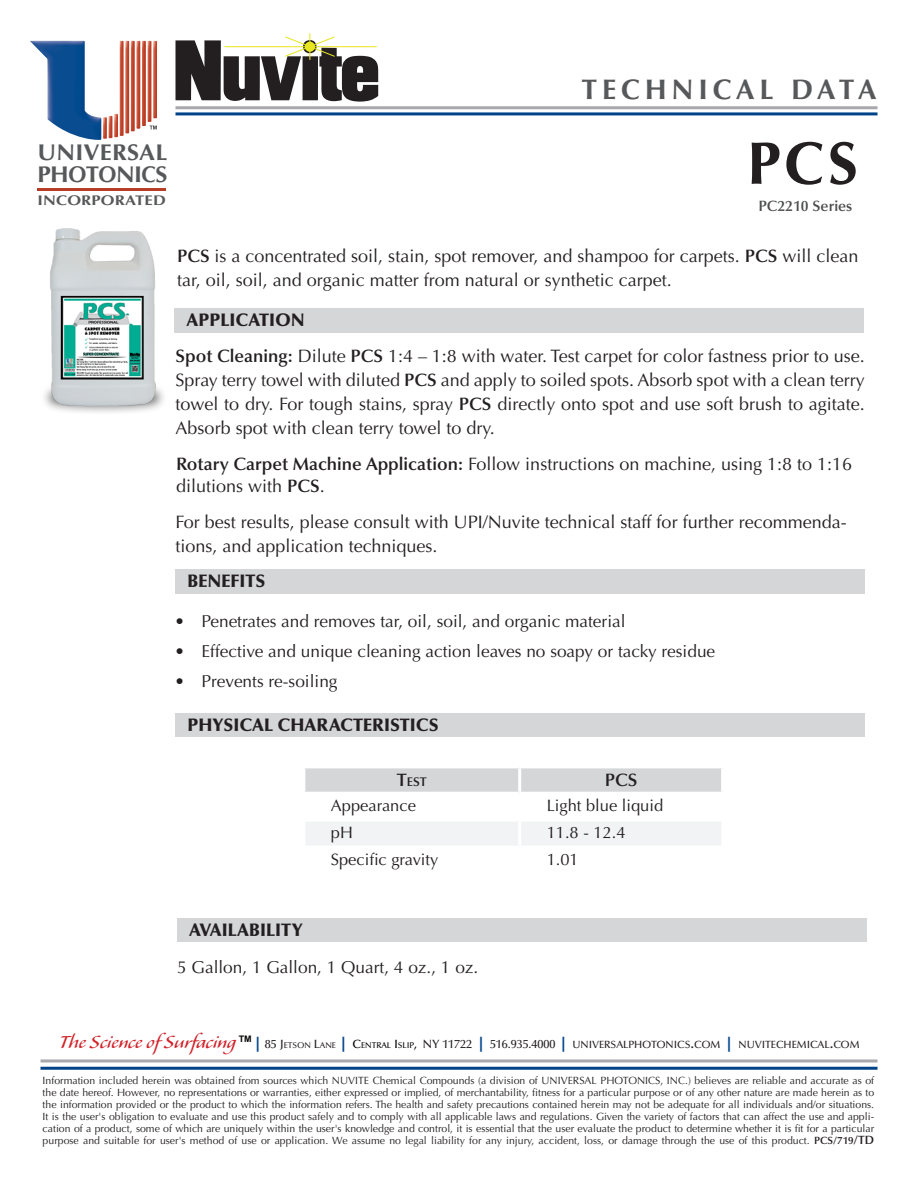
<style>
.page{position:relative;width:918px;height:1188px;background:#fff}
.page>*{position:absolute;margin:0;border:0;box-sizing:border-box;transform-origin:0 0}
.t1{font:700 60px "Optima";color:#231f20}
.t2{font:700 28.35px "Optima";letter-spacing:.17em;color:#57585a}
.t3{font:700 22.8px/22.5px "Optima";letter-spacing:-.01em;color:#57585a;scale:1.05 1}
.t4{font:22.5px "Alexa Std";letter-spacing:-.005em;color:#d1232a}
.t5{font:18px/24px "Optima";color:#231f20}
.t6{font:900 18px "Optima";color:#231f20}
.t7{font:600 18px "Optima";color:#231f20}
.t8{font:17.25px "Optima";color:#231f20}
.t9{font:16.5px "Optima";color:#231f20}
.t10{font:600 15px "Optima";color:#4b4c4d}
.t11{font:700 14.1px "Optima";letter-spacing:.01em;color:#57585a;scale:1.18 1}
.t12{font:600 12.6px "Optima";color:#231f20}
.t13{font:10.5px/12px "Optima";color:#231f20;text-align:justify}
.t14{font:500 10.5px "Optima";letter-spacing:-.005em;color:#231f20}
.s1{font-weight:600}
.s2{font-size:18px}
.s3{font-weight:900;font-size:15px;color:#004389}
.s4{font-size:12px}
.s5{font-size:8.4px}
.s6{font-size:12px;color:#000}
.s7{font-size:8.4px;color:#000}
.s8{font-size:15px}
.s9{font-weight:600;font-size:12px}
</style>
<div class="page">
<img style="left:120px;top:41px;width:4px;height:95px">
<img style="left:125px;top:41px;width:4px;height:92px">
<img style="left:109px;top:116px;width:4px;height:22px">
<img style="left:103px;top:117px;width:4px;height:22px">
<img style="left:114px;top:114px;width:4px;height:23px">
<img style="left:131px;top:41px;width:4px;height:90px">
<img style="left:136px;top:41px;width:4px;height:88px">
<img style="left:142px;top:41px;width:4px;height:85px">
<img style="left:148px;top:41px;width:4px;height:81px">
<img style="left:153px;top:41px;width:4px;height:77px">
<img style="left:30px;top:41px;width:71px;height:99px">
<svg style="left:150px;top:126px;width:7px;height:3px"></svg>
<hr style="left:176px;top:106px;width:702px;height:3px;background:#a8a9ad">
<div style="left:175px;top:308px;width:689px;height:25px;background:#d5d6d8"></div>
<div style="left:176px;top:569px;width:689px;height:25px;background:#d5d6d8"></div>
<div style="left:176px;top:713px;width:689px;height:24px;background:#d5d6d8"></div>
<hr style="left:176px;top:112px;width:702px;height:3px;background:#004389">
<hr style="left:40px;top:1059px;width:838px;height:3px;background:#a8a9ad">
<hr style="left:40px;top:1067px;width:838px;height:3px;background:#004389">
<hr style="left:38px;top:189px;width:128px;height:2px;background:#b73d25">
<div style="left:177px;top:918px;width:690px;height:24px;background:#d5d6d8"></div>
<svg style="left:305px;top:768px;width:416px;height:24px"></svg>
<div style="left:306px;top:822px;width:415px;height:23px;background:#f2f3f4"></div>
<hr style="left:518px;top:768px;width:3px;height:24px;background:#fff">
<hr style="left:518px;top:822px;width:3px;height:24px;background:#fff">
<svg style="left:176px;top:33px;width:202px;height:69px"></svg>
<div style="left:305px;top:42px;width:10px;height:10px;background:#e8e621;border-radius:50%"></div>
<img style="left:44px;top:228px;width:131px;height:185px">
<p class="t2" style="left:581px;top:73px;width:297px">TECHNICAL DATA</p>
<p class="t3" style="left:38px;top:141px;width:125px">UNIVERSAL<br>PHOTONICS</p>
<p class="t11" style="left:38px;top:192px;width:110px">INCORPORATED</p>
<p class="t1" style="left:747px;top:128px;width:112px">PCS</p>
<p class="t10" style="left:758px;top:197px;width:96px">PC2210 Series</p>
<p class="t5" style="left:177px;top:244px;width:683px"><span class="s1">PCS</span> is a concentrated soil, stain, spot remover, and shampoo for carpets. <span class="s1">PCS</span> will clean tar, oil, soil, and organic matter from natural or synthetic carpet.</p>
<p class="t6" style="left:187px;top:309px;width:120px">APPLICATION</p>
<p class="t5" style="left:176px;top:344px;width:691px;text-align:justify"><span class="s1">Spot Cleaning:</span> Dilute <span class="s1">PCS</span> 1:4 – 1:8 with water. Test carpet for color fastness prior to use.<br>Spray terry towel with diluted <span class="s1">PCS</span> and apply to soiled spots. Absorb spot with a clean terry towel to dry. For tough stains, spray <span class="s1">PCS</span> directly onto spot and use soft brush to agitate.<br>Absorb spot with clean terry towel to dry.</p>
<p class="t5" style="left:176px;top:453px;width:678px;line-height:21.6px"><span class="s1">Rotary Carpet Machine Application:</span> Follow instructions on machine, using 1:8 to 1:16 dilutions with <span class="s1">PCS</span>.</p>
<p class="t5" style="left:176px;top:510px;width:673px">For best results, please consult with UPI/Nuvite technical staff for further recommenda&shy;tions, and application techniques.</p>
<p class="t6" style="left:188px;top:571px;width:80px">BENEFITS</p>
<p class="t8" style="left:175px;top:611px;width:452px">• Penetrates and removes tar, oil, soil, and organic material</p>
<p class="t8" style="left:175px;top:641px;width:542px">• Effective and unique cleaning action leaves no soapy or tacky residue</p>
<p class="t8" style="left:175px;top:671px;width:164px">• Prevents re-soiling</p>
<p class="t6" style="left:188px;top:714px;width:253px">PHYSICAL CHARACTERISTICS</p>
<p class="t12" style="left:397px;top:775px;width:31px"><span class="s2">T</span>est</p>
<p class="t7" style="left:605px;top:770px;width:32px">PCS</p>
<p class="t9" style="left:331px;top:796px;width:87px">Appearance</p>
<p class="t9" style="left:547px;top:796px;width:118px">Light blue liquid</p>
<p class="t9" style="left:331px;top:823px;width:24px">pH</p>
<p class="t9" style="left:547px;top:823px;width:80px">11.8 - 12.4</p>
<p class="t9" style="left:331px;top:850px;width:109px">Specific gravity</p>
<p class="t9" style="left:547px;top:850px;width:34px">1.01</p>
<p class="t6" style="left:189px;top:919px;width:115px">AVAILABILITY</p>
<p class="t8" style="left:177px;top:957px;width:303px">5 Gallon, 1 Gallon, 1 Quart, 4 oz., 1 oz.</p>
<p class="t4" style="left:58px;top:1031px;width:179px">The Science of Surfacing</p>
<p class="t14" style="left:239px;top:1038px;width:622px"><sup>TM</sup> <span class="s3">|</span> <span class="s4">85 J</span><span class="s5">ETSON</span> <span class="s4">L</span><span class="s5">ANE</span> <span class="s3">|</span> <span class="s6">C</span><span class="s7">ENTRAL</span> <span class="s6">I</span><span class="s7">SLI P</span><span class="s6">,</span> <span class="s4">NY 11722</span> <span class="s3">|</span> <span class="s4">516.935.4000</span> <span class="s3">|</span> UNIVERSALPHOTONICS<span class="s8">.</span>COM <span class="s3">|</span> NUVITECHEMICAL<span class="s8">.</span>COM</p>
<p class="t13" style="left:43px;top:1075px;width:833px">Information included herein was obtained from sources which NUVITE Chemical Compounds (a division of UNIVERSAL PHOTONICS, INC.) believes are reliable and accurate as of the date hereof. However, no representations or warranties, either expressed or implied, of merchantability, fitness for a particular purpose or of any other nature are made herein as to the information provided or the product to which the information refers. The health and safety precautions contained herein may not be adequate for all individuals and/or situations.<br>It is the user's obligation to evaluate and use this product safely and to comply with all applicable laws and regulations. Given the variety of factors that can affect the use and appli&shy;cation of a product, some of which are uniquely within the user's knowledge and control, it is essential that the user evaluate the product to determine whether it is fit for a particular purpose and suitable for user's method of use or application. We assume no legal liability for any injury, accident, loss, or damage through the use of this product. <span class="s1">PCS/719</span><span class="s9">/TD</span></p>
</div>
